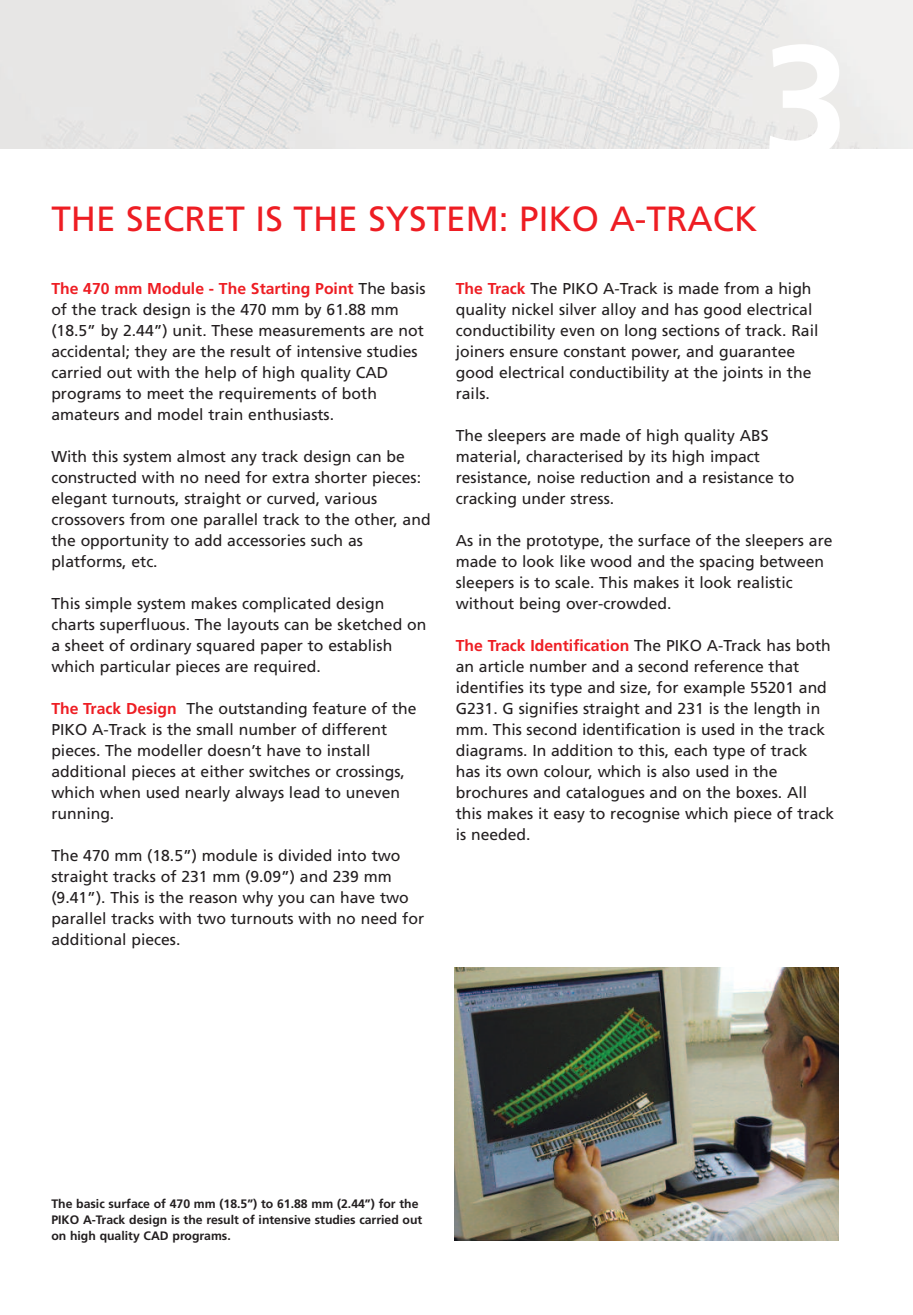
<style>
.page{position:relative;width:913px;height:1315px;background:#fff}
.page>*{position:absolute;margin:0;border:0;box-sizing:border-box;transform-origin:0 0}
.t1{font:700 157.5px "Frutiger";color:#fff}
.t2{font:35px "Frutiger";color:#ee1d23}
.t3{font:15.75px/21px "Frutiger";color:#231f20}
.t4{font:700 12.25px/15.8px "Frutiger";color:#231f20}
.s1{font-weight:700;color:#ee1d23}
</style>
<div class="page">
<img style="left:0;top:0;width:913px;height:149px">
<img style="left:454px;top:967px;width:384px;height:273px">
<h1 class="t1" style="left:762px;top:38px;width:89px">3</h1>
<h2 class="t2" style="left:51px;top:205px;width:707px">THE SECRET IS THE SYSTEM: PIKO A-TRACK</h2>
<p class="t3" style="left:51px;top:279px;width:376px"><span class="s1">The 470 mm Module - The Starting Point</span> The basis of the track design is the 470 mm by 61.88 mm (18.5” by 2.44”) unit. These measurements are not accidental; they are the result of intensive studies carried out with the help of high quality CAD programs to meet the requirements of both amateurs and model train enthusiasts.</p>
<p class="t3" style="left:51px;top:447px;width:381px">With this system almost any track design can be constructed with no need for extra shorter pieces: elegant turnouts, straight or curved, various crossovers from one parallel track to the other, and the opportunity to add accessories such as platforms, etc.</p>
<p class="t3" style="left:51px;top:594px;width:376px">This simple system makes complicated design charts superfluous. The layouts can be sketched on a sheet of ordinary squared paper to establish which particular pieces are required.</p>
<p class="t3" style="left:51px;top:699px;width:367px"><span class="s1">The Track Design</span> The outstanding feature of the PIKO A-Track is the small number of different pieces. The modeller doesn’t have to install additional pieces at either switches or crossings, which when used nearly always lead to uneven running.</p>
<p class="t3" style="left:51px;top:846px;width:374px">The 470 mm (18.5”) module is divided into two straight tracks of 231 mm (9.09”) and 239 mm (9.41”). This is the reason why you can have two parallel tracks with two turnouts with no need for additional pieces.</p>
<p class="t3" style="left:456px;top:279px;width:364px"><span class="s1">The Track</span> The PIKO A-Track is made from a high quality nickel silver alloy and has good electrical conductibility even on long sections of track. Rail joiners ensure constant power, and guarantee good electrical conductibility at the joints in the rails.</p>
<p class="t3" style="left:456px;top:426px;width:340px">The sleepers are made of high quality ABS material, characterised by its high impact resistance, noise reduction and a resistance to cracking under stress.</p>
<p class="t3" style="left:456px;top:531px;width:378px">As in the prototype, the surface of the sleepers are made to look like wood and the spacing between sleepers is to scale. This makes it look realistic without being over-crowded.</p>
<p class="t3" style="left:456px;top:636px;width:380px"><span class="s1">The Track Identification</span> The PIKO A-Track has both an article number and a second reference that identifies its type and size, for example 55201 and G231. G signifies straight and 231 is the length in mm. This second identification is used in the track diagrams. In addition to this, each type of track has its own colour, which is also used in the brochures and catalogues and on the boxes. All this makes it easy to recognise which piece of track is needed.</p>
<p class="t4" style="left:51px;top:1197px;width:372px">The basic surface of 470 mm (18.5”) to 61.88 mm (2.44”) for the<br>PIKO A-Track design is the result of intensive studies carried out on high quality CAD programs.</p>
</div>
